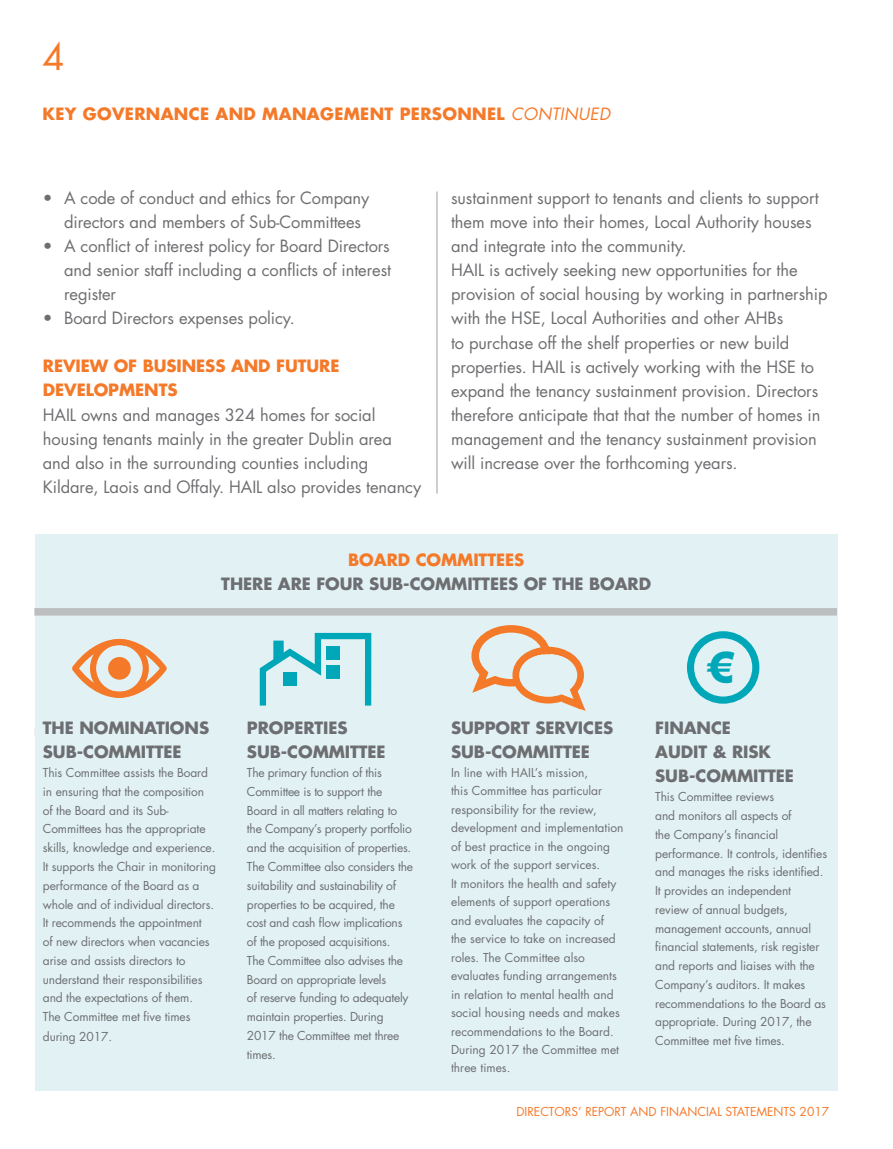
<style>
.page{position:relative;width:893px;height:1149px;background:#fff}
.page>*{position:absolute;margin:0;border:0;box-sizing:border-box;transform-origin:0 0}
.t1{font:700 39.9px "Futura LT";color:#00a7b8}
.t2{font:36px "Futura LT";color:#f47929}
.t3{font:16.5px/24px "Futura LT";letter-spacing:-.005em;color:#6d6e71}
.t4{font:700 16.5px/24px "Futura LT";letter-spacing:-.005em;color:#6d6e71}
.t5{font:700 16.5px/24px "Futura LT";letter-spacing:-.005em;color:#f47929}
.t6{font:700 16.5px "Futura LT";letter-spacing:.02em;color:#f47929}
.t7{font:12px/18.8px "Futura LT";letter-spacing:-.01em;color:#6d6e71}
.t8{font:12px "Futura LT";color:#f47929}
.s1{font-weight:400;font-style:italic}
</style>
<div class="page">
<hr style="left:436px;top:191px;width:2px;height:302px;background:#bcbec0">
<div style="left:35px;top:534px;width:802px;height:556px;background:#e2f2f4"></div>
<div style="left:34px;top:608px;width:803px;height:7px;background:#bcbec0"></div>
<svg style="left:259px;top:632px;width:113px;height:74px"></svg>
<div style="left:327px;top:646px;width:13px;height:14px;background:#00a7b8"></div>
<div style="left:327px;top:664px;width:13px;height:14px;background:#00a7b8"></div>
<div style="left:687px;top:631px;width:72px;height:72px;border:7px solid #00a7b8;border-radius:50%"></div>
<svg style="left:72px;top:638px;width:95px;height:59px"></svg>
<div style="left:108px;top:656px;width:23px;height:23px;background:#f47929;border-radius:50%"></div>
<svg style="left:471px;top:625px;width:115px;height:86px"></svg>
<h2 class="t2" style="left:43px;top:34px;width:24px">4</h2>
<h3 class="t6" style="left:43px;top:102px;width:569px">KEY GOVERNANCE AND MANAGEMENT PERSONNEL <span class="s1">CONTINUED</span></h3>
<h3 class="t3" style="left:64px;top:186px;width:307px;text-indent:-21px">• A code of conduct and ethics for Company directors and members of Sub-Committees</h3>
<h3 class="t3" style="left:64px;top:234px;width:328px;text-align:justify;text-indent:-21px">• A conflict of interest policy for Board Directors and senior staff including a conflicts of interest register</h3>
<h3 class="t3" style="left:43px;top:306px;width:253px">• Board Directors expenses policy.</h3>
<h3 class="t5" style="left:43px;top:354px;width:298px">REVIEW OF BUSINESS AND FUTURE<br>DEVELOPMENTS</h3>
<h3 class="t3" style="left:43px;top:402px;width:380px">HAIL owns and manages 324 homes for social housing tenants mainly in the greater Dublin area and also in the surrounding counties including Kildare, Laois and Offaly. HAIL also provides tenancy</h3>
<p class="t3" style="left:451px;top:186px;width:378px">sustainment support to tenants and clients to support them move into their homes, Local Authority houses and integrate into the community.<br>HAIL is actively seeking new opportunities for the provision of social housing by working in partnership with the HSE , Local Authorities and other AHBs<br>to purchase off the shelf properties or new build properties. HAIL is actively working with the HSE to expand the tenancy sustainment provision. Directors therefore anticipate that that the number of homes in management and the tenancy sustainment provision will increase over the forthcoming years.</p>
<h3 class="t5" style="left:348px;top:548px;width:177px">BOARD COMMITTEES</h3>
<h3 class="t4" style="left:221px;top:572px;width:431px">THERE ARE FOUR SUB-COMMITTEES OF THE BOARD</h3>
<h1 class="t1" style="left:707px;top:640px;width:29px">€</h1>
<h3 class="t4" style="left:43px;top:715px;width:168px">THE NOMINATIONS<br>SUB-COMMITTEE</h3>
<p class="t7" style="left:43px;top:763px;width:175px">This Committee assists the Board in ensuring that the composition of the Board and its Sub-<br>Committees has the appropriate skills, knowledge and experience.<br>It supports the Chair in monitoring performance of the Board as a whole and of individual directors.<br>It recommends the appointment<br>of new directors when vacancies arise and assists directors to understand their responsibilities and the expectations of them.<br>The Committee met five times during 2017.</p>
<h3 class="t4" style="left:247px;top:715px;width:140px">PROPERTIES<br>SUB-COMMITTEE</h3>
<p class="t7" style="left:247px;top:763px;width:167px">The primary function of this<br>Committee is to support the<br>Board in all matters relating to the Company’s property portfolio and the acquisition of properties.<br>The Committee also considers the suitability and sustainability of properties to be acquired, the cost and cash flow implications of the proposed acquisitions.<br>The Committee also advises the<br>Board on appropriate levels<br>of reserve funding to adequately maintain properties. During<br>2017 the Committee met three times.</p>
<h3 class="t4" style="left:451px;top:715px;width:164px">SUPPORT SERVICES<br>SUB-COMMITTEE</h3>
<p class="t7" style="left:451px;top:763px;width:174px">In line with HAIL’s mission,<br>this Committee has particular responsibility for the review, development and implementation of best practice in the ongoing work of the support services.<br>It monitors the health and safety elements of support operations and evaluates the capacity of<br>the service to take on increased roles. The Committee also evaluates funding arrangements in relation to mental health and social housing needs and makes recommendations to the Board.<br>During 2017 the Committee met three times.</p>
<h3 class="t4" style="left:655px;top:715px;width:140px">FINANCE<br>AUDIT &amp; RISK<br>SUB-COMMITTEE</h3>
<p class="t7" style="left:655px;top:787px;width:173px">This Committee reviews<br>and monitors all aspects of<br>the Company’s financial performance. It controls, identifies and manages the risks identified.<br>It provides an independent review of annual budgets, management accounts, annual financial statements, risk register and reports and liaises with the<br>Company’s auditors. It makes recommendations to the Board as appropriate. During 2017, the<br>Committee met five times.</p>
<p class="t8" style="left:516px;top:1103px;width:314px">Directors’ report and financial statements 2017</p>
</div>
